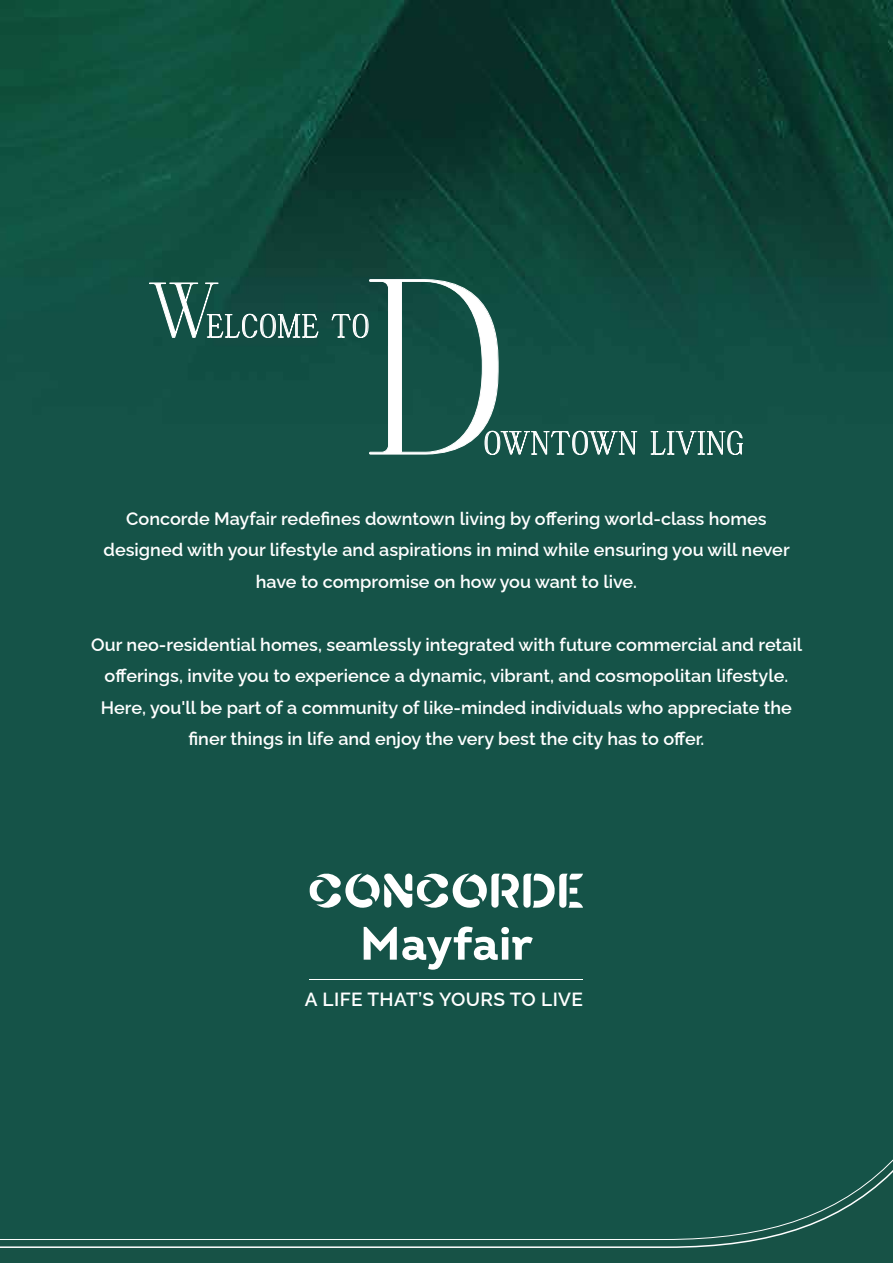
<style>
.page{position:relative;width:893px;height:1263px;background:#fff}
.page>*{position:absolute;margin:0;border:0;box-sizing:border-box;transform-origin:0 0}
.t1{font:247.95px "Type Monster Free Demo";color:#fff}
.t2{font:77.25px "Type Monster Free Demo";color:#fff}
.t3{font:32.25px "Type Monster Free Demo";letter-spacing:.05em;color:#fff}
.t4{font:600 19.05px "Raleway";letter-spacing:.02em;color:#fff}
.t5{font:600 18px/31.5px "Raleway";color:#fff;text-align:center}
</style>
<div class="page">
<img style="left:0;top:0;width:893px;height:1144px">
<div style="left:0;top:1249px;width:893px;height:14px;background:#175246"></div>
<div style="left:0;top:1144px;width:893px;height:10px;background:#155348"></div>
<div style="left:0;top:1154px;width:893px;height:95px;background:#155348"></div>
<svg style="left:310px;top:872px;width:273px;height:37px"></svg>
<svg style="left:364px;top:926px;width:169px;height:44px"></svg>
<hr style="left:310px;top:979px;width:273px;height:1px;background:#fff">
<svg style="left:149px;top:282px;width:170px;height:60px;background:#2f6159"></svg>
<svg style="left:331px;top:279px;width:306px;height:180px;background:#1b564c"></svg>
<svg style="left:650px;top:430px;width:93px;height:29px;background:#44766d"></svg>
<h1 class="t1" style="left:366px;top:277px;width:144px">D</h1>
<h2 class="t2" style="left:150px;top:282px;width:69px">W</h2>
<h3 class="t3" style="left:207px;top:314px;width:164px">ELCOME TO</h3>
<h3 class="t3" style="left:484px;top:431px;width:261px">OWNTOWN LIVING</h3>
<p class="t5" style="left:104px;top:501px;width:688px">Concorde Mayfair redefines downtown living by offering world-class homes designed with your lifestyle and aspirations in mind while ensuring you will never have to compromise on how you want to live.</p>
<p class="t5" style="left:91px;top:627px;width:712px">Our neo-residential homes, seamlessly integrated with future commercial and retail offerings, invite you to experience a dynamic, vibrant, and cosmopolitan lifestyle.<br>Here, you'll be part of a community of like-minded individuals who appreciate the finer things in life and enjoy the very best the city has to offer.</p>
<p class="t4" style="left:305px;top:985px;width:280px">A LIFE THAT’S YOURS TO LIVE</p>
</div>
